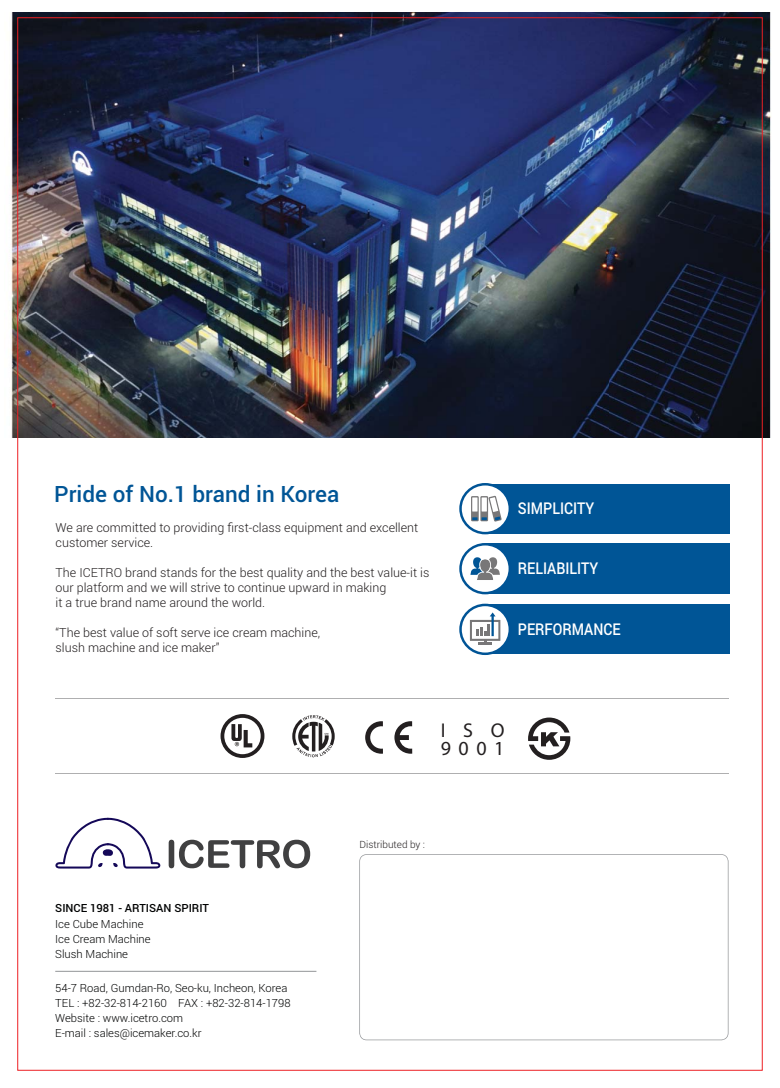
<style>
.page{position:relative;width:780px;height:1088px;background:#fff}
.page>*{position:absolute;margin:0;border:0;box-sizing:border-box;transform-origin:0 0}
.t1{font:500 22.5px "Roboto";color:#005596}
.t2{font:20px/18.8px "Dinbol";letter-spacing:.38em;color:#231f20}
.t3{font:500 16.25px "Roboto";color:#fff;scale:.87 1}
.t4{font:300 12.5px/15px "Roboto";color:#231f20}
.t5{font:300 11.25px/15px "Roboto";color:#010202}
.t6{font:500 11.25px "Roboto";color:#010202}
.t7{font:300 10px "Roboto";color:#231f20}
</style>
<div class="page">
<img style="left:11px;top:13px;width:760px;height:425px">
<div style="left:486px;top:484px;width:243px;height:49px;background:#005596"></div>
<svg style="left:359px;top:854px;width:369px;height:186px"></svg>
<svg style="left:55px;top:818px;width:105px;height:50px"></svg>
<svg style="left:169px;top:840px;width:141px;height:28px"></svg>
<hr style="left:55px;top:774px;width:673px;height:1px;background:#afafb0">
<hr style="left:55px;top:699px;width:673px;height:1px;background:#afafb0">
<svg style="left:460px;top:484px;width:50px;height:49px"></svg>
<div style="left:459px;top:483px;width:52px;height:51px;border:2px solid #005496;border-radius:50%"></div>
<div style="left:486px;top:543px;width:243px;height:51px;background:#005596"></div>
<svg style="left:460px;top:544px;width:50px;height:49px"></svg>
<div style="left:459px;top:543px;width:52px;height:51px;border:2px solid #005496;border-radius:50%"></div>
<div style="left:485px;top:604px;width:244px;height:50px;background:#005596"></div>
<svg style="left:460px;top:605px;width:50px;height:49px"></svg>
<div style="left:459px;top:604px;width:52px;height:51px;border:2px solid #005496;border-radius:50%"></div>
<svg style="left:470px;top:557px;width:30px;height:24px"></svg>
<svg style="left:470px;top:620px;width:30px;height:21px"></svg>
<div style="left:472px;top:622px;width:26px;height:17px;background:#fff"></div>
<hr style="left:478px;top:641px;width:14px;height:3px;background:#787778">
<svg style="left:476px;top:612px;width:19px;height:30px"></svg>
<div style="left:471px;top:496px;width:7px;height:25px;background:#787778"></div>
<svg style="left:472px;top:496px;width:29px;height:26px"></svg>
<svg style="left:292px;top:715px;width:43px;height:42px"></svg>
<svg style="left:365px;top:721px;width:18px;height:33px"></svg>
<svg style="left:394px;top:721px;width:18px;height:33px"></svg>
<svg style="left:528px;top:717px;width:42px;height:43px"></svg>
<svg style="left:220px;top:714px;width:44px;height:44px"></svg>
<hr style="left:55px;top:971px;width:261px;height:1px;background:#939598">
<h1 class="t1" style="left:54px;top:485px;width:286px">Pride of No.1 brand in Korea</h1>
<p class="t4" style="left:56px;top:521px;width:364px">We are committed to providing first-class equipment and excellent customer service.</p>
<p class="t4" style="left:56px;top:566px;width:375px">The ICETRO brand stands for the best quality and the best value-it is our platform and we will strive to continue upward in making<br>it a true brand name around the world.</p>
<p class="t4" style="left:56px;top:626px;width:266px">“The best value of soft serve ice cream machine, slush machine and ice maker”</p>
<h3 class="t3" style="left:518px;top:502px;width:89px">SIMPLICITY</h3>
<h3 class="t3" style="left:518px;top:562px;width:94px">RELIABILITY</h3>
<h3 class="t3" style="left:518px;top:623px;width:120px">PERFORMANCE</h3>
<h2 class="t2" style="left:441px;top:720px;width:65px">ISO<br>9001</h2>
<p class="t6" style="left:55px;top:903px;width:155px">SINCE 1981 - ARTISAN SPIRIT</p>
<p class="t5" style="left:55px;top:918px;width:97px">Ice Cube Machine<br>Ice Cream Machine<br>Slush Machine</p>
<p class="t5" style="left:55px;top:982px;width:237px">54-7 Road, Gumdan-Ro, Seo-ku, Incheon, Korea TEL : +82-32-814-2160 FAX : +82-32-814-1798<br>Website : www.icetro.com<br>E-mail : sales@icemaker.co.kr</p>
<p class="t7" style="left:359px;top:840px;width:67px">Distributed by :</p>
</div>
